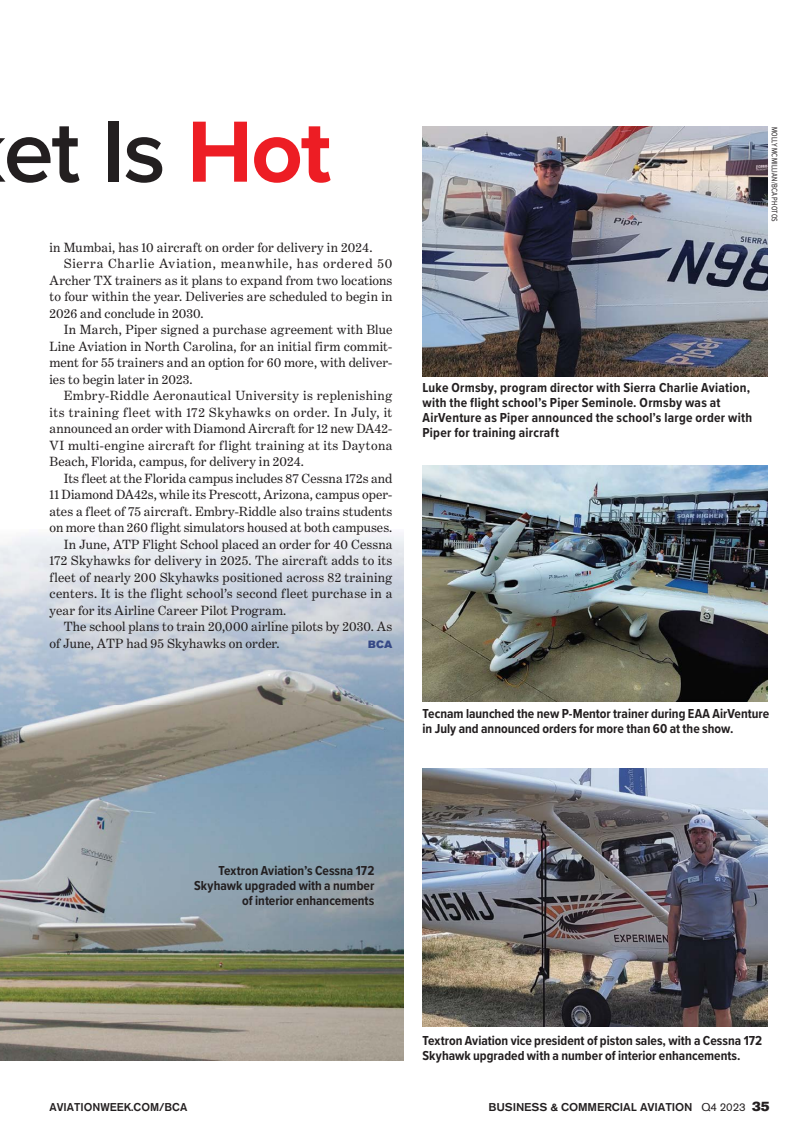
<style>
.page{position:relative;width:810px;height:1134px;background:#fff}
.page>*{position:absolute;margin:0;border:0;box-sizing:border-box;transform-origin:0 0}
.t1{font:600 90px "Proxima Nova";color:#231f20}
.t2{font:13.5px "Benton Modern Two";letter-spacing:.01em;color:#231f20}
.t3{font:700 13.5px/15px "Proxima Nova Cond";color:#231f20}
.t4{font:700 13.5px/15px "Proxima Nova Cond";letter-spacing:.02em;color:#231f20}
.t5{font:13.5px "Benton Modern Two";letter-spacing:.03em;color:#231f20}
.t6{font:13.5px "Benton Modern Two";letter-spacing:.035em;color:#231f20}
.t7{font:13.5px "Benton Modern Two";letter-spacing:.055em;color:#231f20}
.t8{font:500 11.25px "Akzidenz Grotesk BE";letter-spacing:-.01em;color:#231f20;scale:1.05 1}
.t9{font:500 11.25px "Akzidenz Grotesk BE";letter-spacing:-.01em;color:#231f20}
.t10{font:10.5px "Akzidenz Grotesk BE Super";color:#364986}
.t11{font:8.25px "Proxima Nova Cond";letter-spacing:.025em;color:#231f20;scale:.9 1}
.s1{font-weight:700;color:#ed1d24}
.s2{font-weight:400}
.s3{font-family:"Akzidenz Grotesk BE Super";font-weight:400;font-size:13.5px}
</style>
<div class="page">
<img style="left:0;top:750px;width:403px;height:310px">
<svg style="left:0;top:533px;width:404px;height:217px;background:#bec3ca"></svg>
<img style="left:423px;top:127px;width:345px;height:249px">
<img style="left:423px;top:466px;width:345px;height:235px">
<img style="left:423px;top:768px;width:345px;height:259px">
<h1 class="t1" style="left:4px;top:85px;width:329px">et Is <span class="s1">Hot</span></h1>
<p class="t11" style="left:781px;top:127px;width:107px;rotate:90deg">MOLLY MCMILLIAN/BCA PHOTOS</p>
<p class="t2" style="left:50px;top:240px;width:325px">in Mumbai, has 10 aircraft on order for delivery in 2024.</p>
<p class="t7" style="left:64px;top:256px;width:330px">Sierra Charlie Aviation, meanwhile, has ordered 50</p>
<p class="t2" style="left:50px;top:273px;width:344px">Archer TX trainers as it plans to expand from two locations</p>
<p class="t2" style="left:50px;top:289px;width:344px">to four within the year. Deliveries are scheduled to begin in</p>
<p class="t2" style="left:50px;top:306px;width:156px">2026 and conclude in 2030.</p>
<p class="t2" style="left:64px;top:322px;width:330px">In March, Piper signed a purchase agreement with Blue</p>
<p class="t2" style="left:50px;top:339px;width:344px">Line Aviation in North Carolina, for an initial firm commit-</p>
<p class="t2" style="left:50px;top:355px;width:344px">ment for 55 trainers and an option for 60 more, with deliver-</p>
<p class="t2" style="left:50px;top:372px;width:145px">ies to begin later in 2023.</p>
<p class="t5" style="left:64px;top:388px;width:330px">Embry-Riddle Aeronautical University is replenishing</p>
<p class="t6" style="left:50px;top:405px;width:344px">its training fleet with 172 Skyhawks on order. In July, it</p>
<p class="t2" style="left:50px;top:421px;width:344px">announced an order with Diamond Aircraft for 12 new DA42-</p>
<p class="t5" style="left:50px;top:438px;width:344px">VI multi-engine aircraft for flight training at its Daytona</p>
<p class="t2" style="left:50px;top:454px;width:256px">Beach, Florida, campus, for delivery in 2024.</p>
<p class="t2" style="left:64px;top:471px;width:330px">Its fleet at the Florida campus includes 87 Cessna 172s and</p>
<p class="t2" style="left:50px;top:487px;width:344px">11 Diamond DA42s, while its Prescott, Arizona, campus oper-</p>
<p class="t2" style="left:50px;top:504px;width:344px">ates a fleet of 75 aircraft. Embry-Riddle also trains students</p>
<p class="t2" style="left:50px;top:520px;width:344px">on more than 260 flight simulators housed at both campuses.</p>
<p class="t2" style="left:64px;top:537px;width:330px">In June, ATP Flight School placed an order for 40 Cessna</p>
<p class="t2" style="left:50px;top:553px;width:344px">172 Skyhawks for delivery in 2025. The aircraft adds to its</p>
<p class="t2" style="left:50px;top:570px;width:344px">fleet of nearly 200 Skyhawks positioned across 82 training</p>
<p class="t2" style="left:50px;top:586px;width:344px">centers. It is the flight school’s second fleet purchase in a</p>
<p class="t2" style="left:50px;top:603px;width:238px">year for its Airline Career Pilot Program.</p>
<p class="t2" style="left:64px;top:619px;width:330px">The school plans to train 20,000 airline pilots by 2030. As</p>
<p class="t2" style="left:50px;top:636px;width:232px">of June, ATP had 95 Skyhawks on order.</p>
<p class="t10" style="left:368px;top:638px;width:26px">BCA</p>
<p class="t4" style="left:423px;top:380px;width:331px">Luke Ormsby, program director with Sierra Charlie Aviation, with the flight school’s Piper Seminole. Ormsby was at AirVenture as Piper announced the school’s large order with Piper for training aircraft</p>
<p class="t3" style="left:423px;top:705px;width:348px">Tecnam launched the new P-Mentor trainer during EAA AirVenture in July and announced orders for more than 60 at the show.</p>
<p class="t3" style="left:194px;top:862px;width:182px;text-align:right">Textron Aviation’s Cessna 172<br>Skyhawk upgraded with a number of interior enhancements</p>
<p class="t3" style="left:423px;top:1032px;width:341px">Textron Aviation vice president of piston sales, with a Cessna 172<br>Skyhawk upgraded with a number of interior enhancements.</p>
<p class="t9" style="left:50px;top:1100px;width:139px">AVIATIONWEEK.COM/BCA</p>
<p class="t8" style="left:488px;top:1100px;width:269px">BUSINESS &amp; COMMERCIAL AVIATION <span class="s2">Q4 2023</span> <span class="s3">35</span></p>
</div>
